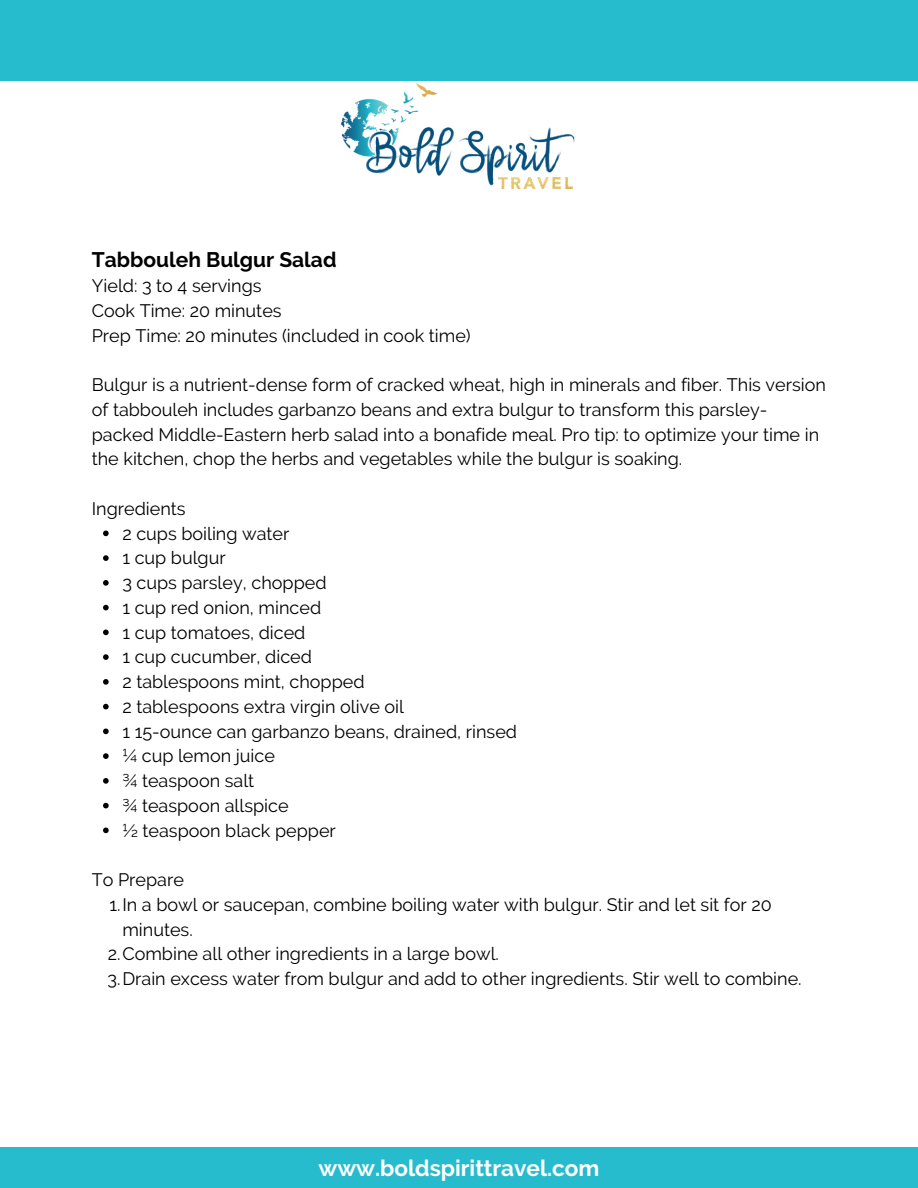
<style>
.page{position:relative;width:918px;height:1188px;background:#fff}
.page>*{position:absolute;margin:0;border:0;box-sizing:border-box;transform-origin:0 0}
.t1{font:700 22.5px "Raleway";color:#fff}
.t2{font:700 21px "Raleway";color:#000}
.t3{font:18px/24.8px "Raleway";color:#000}
</style>
<div class="page">
<div style="left:0;top:0;width:918px;height:81px;background:#27bccd"></div>
<div style="left:0;top:1148px;width:918px;height:40px;background:#27bccd"></div>
<img style="left:342px;top:83px;width:233px;height:106px">
<svg style="left:103px;top:531px;width:6px;height:5px"></svg>
<svg style="left:103px;top:555px;width:6px;height:6px"></svg>
<svg style="left:103px;top:580px;width:6px;height:6px"></svg>
<svg style="left:103px;top:605px;width:6px;height:5px"></svg>
<svg style="left:103px;top:630px;width:6px;height:5px"></svg>
<svg style="left:103px;top:654px;width:6px;height:6px"></svg>
<svg style="left:103px;top:679px;width:6px;height:6px"></svg>
<svg style="left:103px;top:704px;width:6px;height:5px"></svg>
<svg style="left:103px;top:729px;width:6px;height:5px"></svg>
<svg style="left:103px;top:753px;width:6px;height:6px"></svg>
<svg style="left:103px;top:778px;width:6px;height:6px"></svg>
<svg style="left:103px;top:803px;width:6px;height:5px"></svg>
<svg style="left:103px;top:828px;width:6px;height:5px"></svg>
<p class="t2" style="left:92px;top:248px;width:246px">Tabbouleh Bulgur Salad</p>
<p class="t3" style="left:92px;top:273px;width:171px">Yield: 3 to 4 servings</p>
<p class="t3" style="left:92px;top:298px;width:191px">Cook Time: 20 minutes</p>
<p class="t3" style="left:92px;top:323px;width:380px">Prep Time: 20 minutes (included in cook time)</p>
<p class="t3" style="left:92px;top:372px;width:736px">Bulgur is a nutrient-dense form of cracked wheat, high in minerals and fiber. This version of tabbouleh includes garbanzo beans and extra bulgur to transform this parsley&shy;packed Middle-Eastern herb salad into a bonafide meal. Pro tip: to optimize your time in the kitchen, chop the herbs and vegetables while the bulgur is soaking.</p>
<p class="t3" style="left:92px;top:496px;width:95px">Ingredients</p>
<p class="t3" style="left:122px;top:521px;width:169px">2 cups boiling water</p>
<p class="t3" style="left:122px;top:546px;width:105px">1 cup bulgur</p>
<p class="t3" style="left:122px;top:570px;width:206px">3 cups parsley, chopped</p>
<p class="t3" style="left:122px;top:595px;width:200px">1 cup red onion, minced</p>
<p class="t3" style="left:122px;top:620px;width:185px">1 cup tomatoes, diced</p>
<p class="t3" style="left:122px;top:645px;width:191px">1 cup cucumber, diced</p>
<p class="t3" style="left:122px;top:669px;width:244px">2 tablespoons mint, chopped</p>
<p class="t3" style="left:122px;top:694px;width:283px">2 tablespoons extra virgin olive oil</p>
<p class="t3" style="left:122px;top:719px;width:396px">1 15-ounce can garbanzo beans, drained, rinsed</p>
<p class="t3" style="left:122px;top:744px;width:154px">¼ cup lemon juice</p>
<p class="t3" style="left:122px;top:768px;width:133px">¾ teaspoon salt</p>
<p class="t3" style="left:122px;top:793px;width:168px">¾ teaspoon allspice</p>
<p class="t3" style="left:122px;top:818px;width:215px">½ teaspoon black pepper</p>
<p class="t3" style="left:92px;top:867px;width:94px">To Prepare</p>
<p class="t3" style="left:122px;top:892px;width:651px;text-indent:-13px">1.In a bowl or saucepan, combine boiling water with bulgur. Stir and let sit for 20 minutes.</p>
<p class="t3" style="left:108px;top:942px;width:393px">2.Combine all other ingredients in a large bowl.</p>
<p class="t3" style="left:108px;top:966px;width:696px">3.Drain excess water from bulgur and add to other ingredients. Stir well to combine.</p>
<p class="t1" style="left:318px;top:1155px;width:283px">www.boldspirittravel.com</p>
</div>
